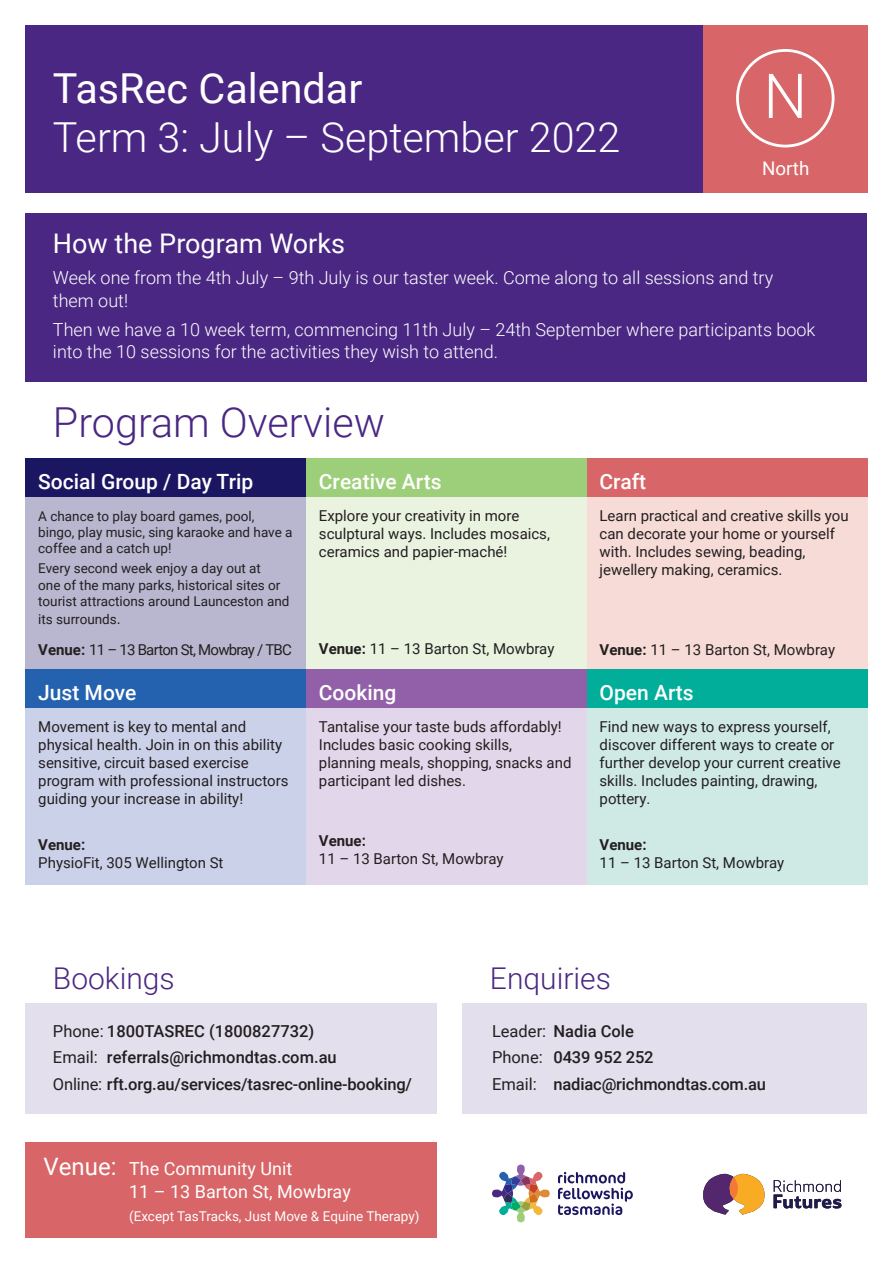
<style>
.page{position:relative;width:893px;height:1263px;background:#fff}
.page>*{position:absolute;margin:0;border:0;box-sizing:border-box;transform-origin:0 0}
.t1{font:300 61.95px "Roboto";color:#fff}
.t2{font:300 41.4px "Roboto";color:#fff}
.t3{font:300 41.4px "Roboto";color:#4a2783}
.t4{font:41.4px "Roboto";color:#fff}
.t5{font:300 30px "Roboto";color:#4a2783}
.Activity_Title{font:27px "Roboto";color:#fff}
.Body_copy{font:500 21px "Roboto";color:#fff}
.t6{font:18.75px "Roboto";color:#fff}
.Body_copy-2{font:300 18px/22.5px "Roboto";color:#fff}
.Body_copy-3{font:18px "Roboto";color:#fff}
.Body_copy-4{font:500 16.5px "Roboto";letter-spacing:-.01em;color:#231f20}
.Body_copy-5{font:15px/18px "Roboto";color:#231f20}
.Body_copy-6{font:15px "Roboto";letter-spacing:-.05em;color:#231f20}
.Body_copy-7{font:700 15px "Roboto";color:#231f20}
.Body_copy-8{font:13.5px/16.2px "Roboto";color:#231f20}
.Body_copy-9{font:13.5px "Roboto";color:#fff}
.s1{font-size:15px}
.s2{font-weight:700}
.s3{font-weight:400}
.s4{font-size:24px}
</style>
<div class="page">
<div style="left:26px;top:213px;width:841px;height:168px;background:#4a2783"></div>
<div style="left:26px;top:26px;width:841px;height:167px;background:#4a2783"></div>
<div style="left:26px;top:458px;width:280px;height:39px;background:#1b1661"></div>
<div style="left:306px;top:458px;width:281px;height:39px;background:#9dcf7b"></div>
<div style="left:587px;top:458px;width:280px;height:39px;background:#d86567"></div>
<div style="left:26px;top:497px;width:280px;height:175px;background:#b9b6d0"></div>
<div style="left:306px;top:497px;width:281px;height:175px;background:#e9f3e0"></div>
<div style="left:587px;top:497px;width:280px;height:175px;background:#f7dbd6"></div>
<div style="left:26px;top:669px;width:280px;height:39px;background:#2461ae"></div>
<div style="left:306px;top:669px;width:281px;height:39px;background:#9260a8"></div>
<div style="left:587px;top:669px;width:280px;height:39px;background:#00ae9a"></div>
<div style="left:26px;top:708px;width:280px;height:177px;background:#cbd1e9"></div>
<div style="left:306px;top:708px;width:281px;height:177px;background:#e2d7ea"></div>
<div style="left:587px;top:708px;width:280px;height:177px;background:#cfeae5"></div>
<div style="left:462px;top:1003px;width:405px;height:111px;background:#e3dfed"></div>
<div style="left:26px;top:1003px;width:411px;height:111px;background:#e3dfed"></div>
<div style="left:703px;top:26px;width:164px;height:167px;background:#d86567"></div>
<div style="left:26px;top:1142px;width:411px;height:95px;background:#d86567"></div>
<div style="left:736px;top:49px;width:98px;height:98px;border:3px solid #fff;border-radius:50%"></div>
<svg style="left:492px;top:1164px;width:58px;height:58px"></svg>
<svg style="left:558px;top:1172px;width:75px;height:43px"></svg>
<svg style="left:703px;top:1174px;width:61px;height:41px"></svg>
<svg style="left:773px;top:1180px;width:68px;height:28px"></svg>
<p class="t4" style="left:53px;top:59px;width:311px">TasRec Calendar</p>
<p class="t2" style="left:53px;top:109px;width:569px">Term 3: July – September 2022</p>
<p class="t1" style="left:763px;top:53px;width:45px">N</p>
<p class="t6" style="left:762px;top:155px;width:49px">North</p>
<p class="Activity_Title" style="left:53px;top:225px;width:294px">How the Program Works</p>
<p class="Body_copy-2" style="left:53px;top:266px;width:722px">Week one from the 4th July – 9th July is our taster week. Come along to all sessions and try them out!</p>
<p class="Body_copy-2" style="left:53px;top:317px;width:764px">Then we have a 10 week term, commencing 11th July – 24th September where participants book into the 10 sessions for the activities they wish to attend.</p>
<p class="t3" style="left:53px;top:394px;width:333px">Program Overview</p>
<p class="Body_copy" style="left:38px;top:466px;width:217px">Social Group / Day Trip</p>
<p class="Body_copy" style="left:319px;top:466px;width:124px">Creative Arts</p>
<p class="Body_copy" style="left:600px;top:466px;width:48px">Craft</p>
<p class="Body_copy-8" style="left:38px;top:507px;width:256px">A chance to play board games, pool, bingo, play music, sing karaoke and have a coffee and a catch up!</p>
<p class="Body_copy-8" style="left:38px;top:560px;width:253px">Every second week enjoy a day out at<br>one of the many parks, historical sites or tourist attractions around Launceston and</p>
<p class="Body_copy-8" style="left:38px;top:610px;width:84px">its surrounds<span class="s1">.</span></p>
<p class="Body_copy-6" style="left:38px;top:639px;width:255px"><span class="s2">Venue:</span> 11 – 13 Barton St, Mowbray / TBC</p>
<p class="Body_copy-5" style="left:319px;top:507px;width:233px">Explore your creativity in more sculptural ways. Includes mosaics, ceramics and papier-maché!</p>
<p class="Body_copy-5" style="left:600px;top:507px;width:251px">Learn practical and creative skills you can decorate your home or yourself with. Includes sewing, beading, jewellery making, ceramics.</p>
<p class="Body_copy-5" style="left:319px;top:639px;width:237px"><span class="s2">Venue:</span> 11 – 13 Barton St, Mowbray</p>
<p class="Body_copy-5" style="left:600px;top:640px;width:237px"><span class="s2">Venue:</span> 11 – 13 Barton St, Mowbray</p>
<p class="Body_copy" style="left:38px;top:677px;width:100px">Just Move</p>
<p class="Body_copy" style="left:319px;top:677px;width:79px">Cooking</p>
<p class="Body_copy" style="left:600px;top:677px;width:96px">Open Arts</p>
<p class="Body_copy-5" style="left:38px;top:717px;width:252px">Movement is key to mental and physical health. Join in on this ability sensitive, circuit based exercise program with professional instructors guiding your increase in ability!</p>
<p class="Body_copy-5" style="left:38px;top:835px;width:187px"><span class="s2">Venue:<br></span>PhysioFit, 305 Wellington St</p>
<p class="Body_copy-5" style="left:319px;top:717px;width:254px">Tantalise your taste buds affordably!<br>Includes basic cooking skills, planning meals, shopping, snacks and participant led dishes.</p>
<p class="Body_copy-5" style="left:600px;top:717px;width:243px">Find new ways to express yourself, discover different ways to create or further develop your current creative skills. Includes painting, drawing, pottery.</p>
<p class="Body_copy-5" style="left:600px;top:835px;width:186px"><span class="s2">Venue:<br></span>11 – 13 Barton St, Mowbray</p>
<p class="Body_copy-7" style="left:319px;top:830px;width:49px">Venue:</p>
<p class="Body_copy-5" style="left:319px;top:849px;width:186px">11 – 13 Barton St, Mowbray</p>
<p class="t5" style="left:53px;top:957px;width:123px">Bookings</p>
<p class="t5" style="left:490px;top:957px;width:122px">Enquiries</p>
<p class="Body_copy-4" style="left:53px;top:1020px;width:263px"><span class="s3">Phone:</span> 1800TASREC (1800827732)</p>
<p class="Body_copy-4" style="left:53px;top:1046px;width:285px"><span class="s3">Email:</span> referrals@richmondtas.com.au</p>
<p class="Body_copy-4" style="left:53px;top:1072px;width:361px"><span class="s3">Online:</span> rft.org.au/services/tasrec-online-booking/</p>
<p class="Body_copy-3" style="left:44px;top:1156px;width:250px"><span class="s4">Venue:</span> The Community Unit</p>
<p class="Body_copy-3" style="left:129px;top:1179px;width:223px">11 – 13 Barton St, Mowbray</p>
<p class="Body_copy-9" style="left:129px;top:1207px;width:292px">(Except TasTracks, Just Move &amp; Equine Therapy)</p>
<p class="Body_copy-4" style="left:492px;top:1020px;width:143px"><span class="s3">Leader:</span> Nadia Cole</p>
<p class="Body_copy-4" style="left:492px;top:1046px;width:163px"><span class="s3">Phone:</span> 0439 952 252</p>
<p class="Body_copy-4" style="left:492px;top:1072px;width:276px"><span class="s3">Email:</span> nadiac@richmondtas.com.au</p>
</div>
